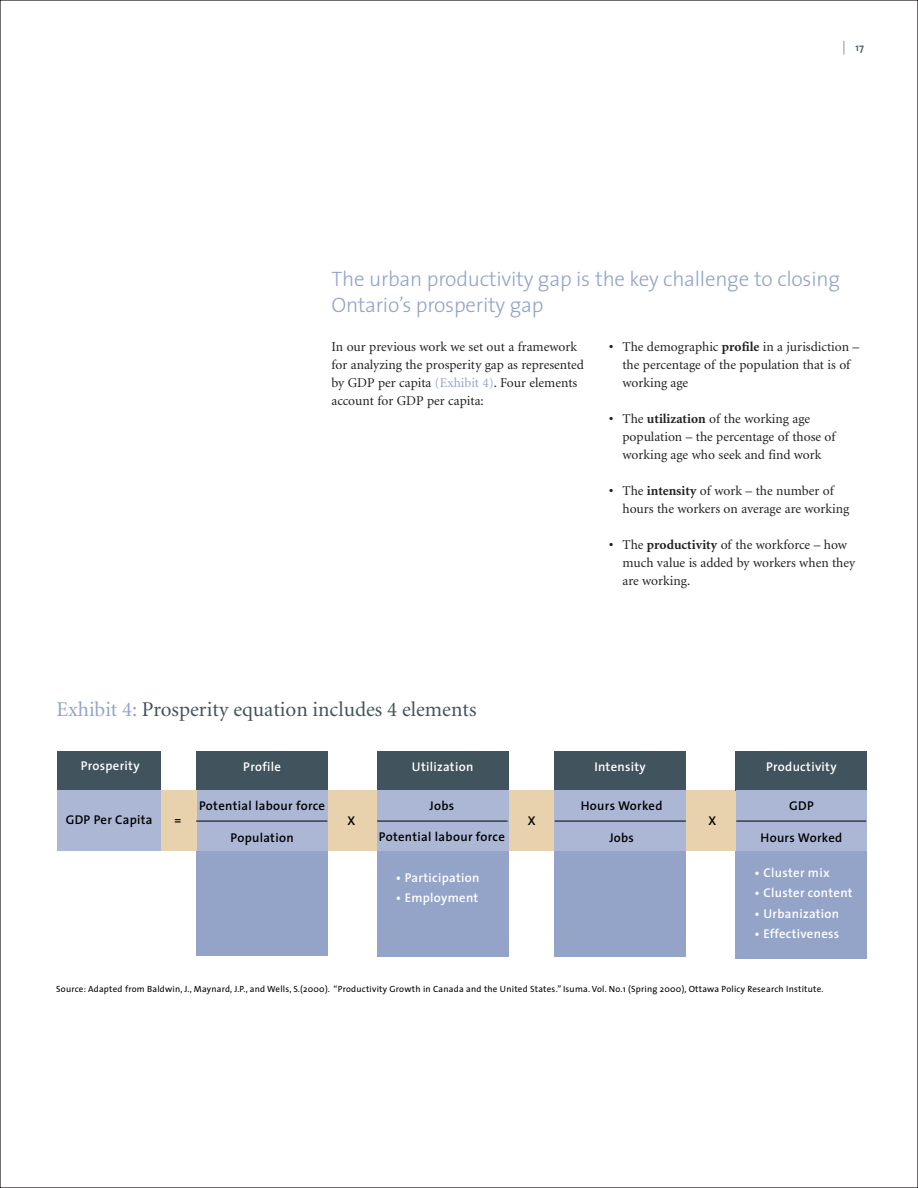
<style>
.page{position:relative;width:918px;height:1188px;background:#fff}
.page>*{position:absolute;margin:0;border:0;box-sizing:border-box;transform-origin:0 0}
.t1{font:300 21px/26.2px "The Sans";letter-spacing:-.015em;color:#94a4c9}
.t2{font:21px "Minion";color:#41535d}
.t3{font:13.5px/18px "Minion";color:#231f20}
.t4{font:600 12.75px "The Sans";letter-spacing:.025em;color:#fff}
.t5{font:600 12.75px "The Sans";letter-spacing:.025em;color:#000}
.t6{font:600 10.5px "The Sans";color:#42535d}
.t7{font:9px "The Sans";letter-spacing:.025em;color:#000}
.s1{font-weight:200;font-size:13.5px}
.s2{color:#94a4c9}
.s3{font-weight:700}
.s4{color:#93a3c9}
</style>
<div class="page">
<div style="left:197px;top:851px;width:131px;height:105px;background:#94a4c9"></div>
<div style="left:197px;top:751px;width:131px;height:40px;background:#41535d"></div>
<div style="left:377px;top:851px;width:131px;height:106px;background:#94a4c9"></div>
<div style="left:377px;top:751px;width:131px;height:40px;background:#41535d"></div>
<div style="left:555px;top:751px;width:131px;height:40px;background:#41535d"></div>
<div style="left:555px;top:851px;width:131px;height:106px;background:#94a4c9"></div>
<div style="left:686px;top:791px;width:50px;height:60px;background:#e7d2ad"></div>
<div style="left:508px;top:791px;width:47px;height:60px;background:#e7d2ad"></div>
<div style="left:328px;top:791px;width:49px;height:60px;background:#e7d2ad"></div>
<div style="left:197px;top:791px;width:131px;height:60px;background:#abb7d5"></div>
<div style="left:57px;top:751px;width:103px;height:40px;background:#41535d"></div>
<div style="left:157px;top:791px;width:40px;height:60px;background:#e7d2ad"></div>
<div style="left:57px;top:791px;width:103px;height:60px;background:#abb7d5"></div>
<div style="left:377px;top:791px;width:131px;height:60px;background:#abb7d5"></div>
<div style="left:555px;top:791px;width:131px;height:60px;background:#abb7d5"></div>
<div style="left:736px;top:751px;width:131px;height:40px;background:#41535d"></div>
<div style="left:736px;top:851px;width:131px;height:107px;background:#94a4c9"></div>
<div style="left:736px;top:791px;width:131px;height:60px;background:#abb7d5"></div>
<hr style="left:196px;top:821px;width:131px;height:1px;background:#000">
<hr style="left:377px;top:821px;width:131px;height:1px;background:#000">
<hr style="left:555px;top:821px;width:131px;height:1px;background:#000">
<hr style="left:736px;top:821px;width:130px;height:1px;background:#000">
<p class="t6" style="left:842px;top:43px;width:23px"><span class="s1">|</span> 17</p>
<h1 class="t1" style="left:332px;top:268px;width:510px">The urban productivity gap is the key challenge to closing<br>Ontario’s prosperity gap</h1>
<p class="t3" style="left:332px;top:339px;width:254px">In our previous work we set out a framework for analyzing the prosperity gap as represented by GDP per capita <span class="s2">(Exhibit 4)</span>. Four elements account for GDP per capita:</p>
<p class="t3" style="left:623px;top:339px;width:238px;text-indent:-14px"><span class="s3">•</span> The demographic <span class="s3">profile</span> in a jurisdiction – the percentage of the population that is of working age</p>
<p class="t3" style="left:623px;top:411px;width:215px;text-indent:-14px"><span class="s3">•</span> The <span class="s3">utilization</span> of the working age population – the percentage of those of working age who seek and find work</p>
<p class="t3" style="left:623px;top:483px;width:228px;text-indent:-14px"><span class="s3">•</span> The <span class="s3">intensity</span> of work – the number of hours the workers on average are working</p>
<p class="t3" style="left:623px;top:537px;width:234px;text-indent:-14px"><span class="s3">•</span> The <span class="s3">productivity</span> of the workforce – how much value is added by workers when they are working.</p>
<h1 class="t2" style="left:56px;top:701px;width:422px"><span class="s4">Exhibit 4:</span> Prosperity equation includes 4 elements</h1>
<p class="t4" style="left:81px;top:761px;width:60px">Prosperity</p>
<p class="t5" style="left:66px;top:815px;width:88px">GDP Per Capita</p>
<p class="t5" style="left:174px;top:815px;width:9px">=</p>
<p class="t4" style="left:243px;top:762px;width:39px">Profile</p>
<p class="t4" style="left:412px;top:762px;width:63px">Utilization</p>
<p class="t4" style="left:594px;top:762px;width:53px">Intensity</p>
<p class="t4" style="left:766px;top:762px;width:72px">Productivity</p>
<p class="t5" style="left:199px;top:801px;width:127px">Potential labour force</p>
<p class="t5" style="left:231px;top:833px;width:65px">Population</p>
<p class="t5" style="left:430px;top:801px;width:26px">Jobs</p>
<p class="t5" style="left:581px;top:801px;width:83px">Hours Worked</p>
<p class="t5" style="left:609px;top:833px;width:26px">Jobs</p>
<p class="t5" style="left:347px;top:816px;width:9px">X</p>
<p class="t5" style="left:528px;top:816px;width:9px">X</p>
<p class="t5" style="left:708px;top:816px;width:9px">X</p>
<p class="t5" style="left:379px;top:833px;width:127px">Potential labour force</p>
<p class="t4" style="left:396px;top:873px;width:85px">• Participation</p>
<p class="t4" style="left:396px;top:893px;width:84px">• Employment</p>
<p class="t5" style="left:789px;top:801px;width:26px">GDP</p>
<p class="t5" style="left:761px;top:833px;width:83px">Hours Worked</p>
<p class="t4" style="left:755px;top:868px;width:77px">• Cluster mix</p>
<p class="t4" style="left:755px;top:888px;width:100px">• Cluster content</p>
<p class="t4" style="left:755px;top:909px;width:86px">• Urbanization</p>
<p class="t4" style="left:755px;top:929px;width:86px">• Effectiveness</p>
<p class="t7" style="left:56px;top:986px;width:769px">Source: Adapted from Baldwin, J., Maynard, J.P., and Wells, S.(2000). “Productivity Growth in Canada and the United States.” Isuma. Vol. No.1 (Spring 2000), Ottawa Policy Research Institute.</p>
</div>
